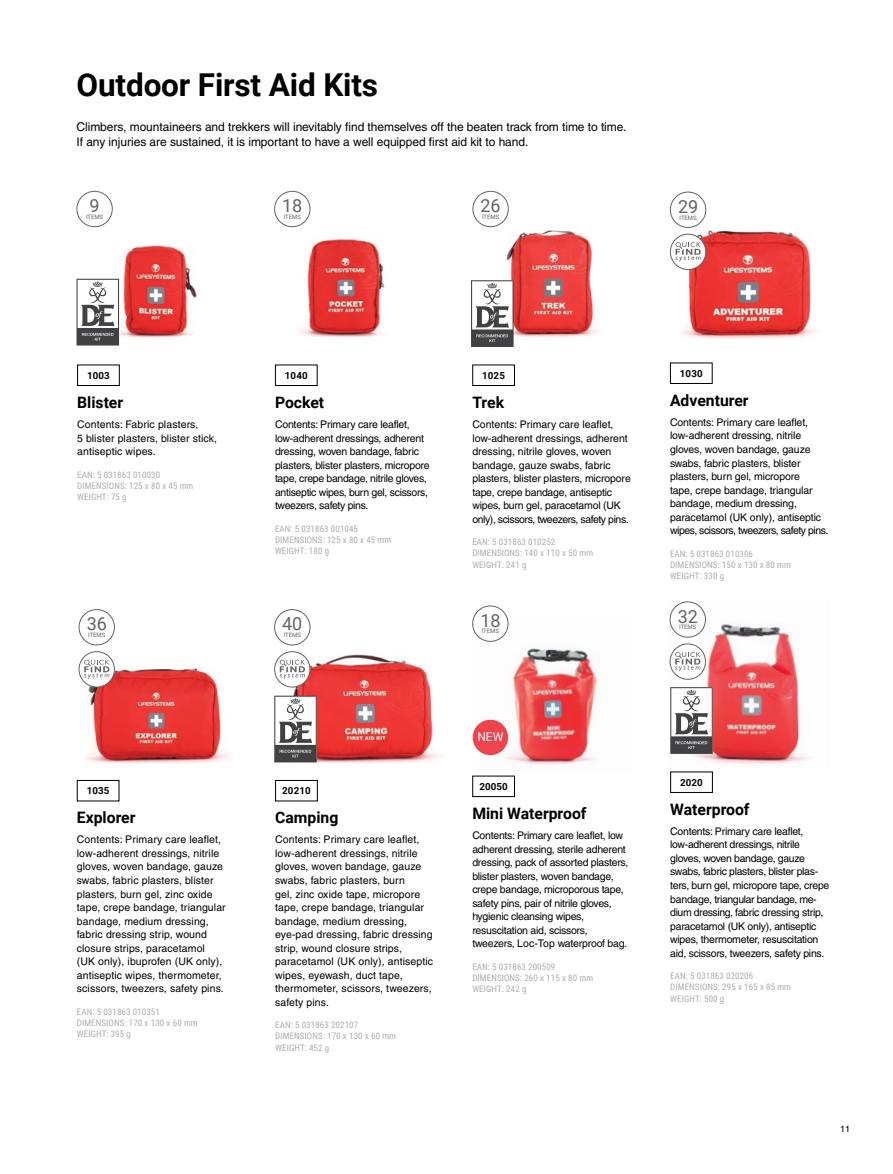
<style>
.page{position:relative;width:893px;height:1174px;background:#fff}
.page>*{position:absolute;margin:0;border:0;box-sizing:border-box;transform-origin:0 0}
.t1{font:700 31.5px "Roboto";letter-spacing:-.005em;color:#000}
.t2{font:18px "Roboto";letter-spacing:-.005em;color:#636466}
.t3{font:700 15.75px "Roboto";color:#000}
.t4{font:12px/15px "Helvetica";letter-spacing:-.005em;color:#000}
.t5{font:12px "Roboto";color:#fff}
.t6{font:10.5px/13.5px "Helvetica";letter-spacing:-.01em;color:#000}
.t7{font:10.5px/13.5px "Helvetica";letter-spacing:.01em;color:#000}
.t8{font:700 9.75px "Roboto";letter-spacing:.01em;color:#000}
.t9{font:9px/11.2px "Roboto Condensed";letter-spacing:.01em;color:#acaeb1}
.t10{font:9px "Helvetica";color:#000}
.t11{font:6px "Roboto";letter-spacing:-.005em;color:#636466}
</style>
<div class="page">
<img style="left:77px;top:221px;width:120px;height:125px">
<img style="left:78px;top:627px;width:152px;height:137px">
<img style="left:274px;top:615px;width:166px;height:148px">
<img style="left:274px;top:211px;width:111px;height:127px">
<img style="left:473px;top:213px;width:125px;height:124px">
<img style="left:670px;top:209px;width:145px;height:130px">
<img style="left:670px;top:601px;width:139px;height:163px">
<img style="left:472px;top:615px;width:126px;height:150px">
<div style="left:670px;top:362px;width:42px;height:22px;border:1px solid #000"></div>
<div style="left:77px;top:780px;width:42px;height:21px;border:1px solid #000"></div>
<div style="left:275px;top:780px;width:43px;height:21px;border:1px solid #000"></div>
<svg style="left:274px;top:695px;width:43px;height:67px"></svg>
<svg style="left:471px;top:280px;width:43px;height:67px"></svg>
<svg style="left:77px;top:279px;width:42px;height:66px"></svg>
<div style="left:77px;top:364px;width:43px;height:22px;border:1px solid #000"></div>
<div style="left:275px;top:364px;width:43px;height:22px;border:1px solid #000"></div>
<div style="left:472px;top:364px;width:43px;height:22px;border:1px solid #000"></div>
<div style="left:77px;top:191px;width:35px;height:36px;background:#fff;border-radius:50%"></div>
<div style="left:77px;top:191px;width:36px;height:36px;border:1px solid #636466;border-radius:50%"></div>
<div style="left:670px;top:192px;width:36px;height:35px;background:#fff;border-radius:50%"></div>
<div style="left:670px;top:192px;width:36px;height:36px;border:1px solid #636466;border-radius:50%"></div>
<div style="left:79px;top:609px;width:35px;height:36px;background:#fff;border-radius:50%"></div>
<div style="left:79px;top:609px;width:36px;height:36px;border:1px solid #636466;border-radius:50%"></div>
<div style="left:275px;top:609px;width:35px;height:36px;background:#fff;border-radius:50%"></div>
<div style="left:274px;top:609px;width:36px;height:36px;border:1px solid #636466;border-radius:50%"></div>
<div style="left:275px;top:191px;width:35px;height:36px;background:#fff;border-radius:50%"></div>
<div style="left:274px;top:191px;width:36px;height:36px;border:1px solid #636466;border-radius:50%"></div>
<div style="left:473px;top:191px;width:35px;height:36px;background:#fff;border-radius:50%"></div>
<div style="left:473px;top:191px;width:36px;height:36px;border:1px solid #636466;border-radius:50%"></div>
<div style="left:670px;top:234px;width:36px;height:35px;background:#fff;border-radius:50%"></div>
<div style="left:670px;top:234px;width:36px;height:36px;border:1px solid #636466;border-radius:50%"></div>
<svg style="left:675px;top:242px;width:26px;height:19px"></svg>
<svg style="left:79px;top:651px;width:35px;height:36px"></svg>
<div style="left:79px;top:651px;width:36px;height:36px;border:1px solid #636466;border-radius:50%"></div>
<svg style="left:84px;top:660px;width:25px;height:19px"></svg>
<svg style="left:275px;top:651px;width:35px;height:36px"></svg>
<div style="left:274px;top:651px;width:36px;height:36px;border:1px solid #636466;border-radius:50%"></div>
<svg style="left:280px;top:660px;width:25px;height:19px"></svg>
<div style="left:472px;top:775px;width:43px;height:22px;border:1px solid #000"></div>
<div style="left:473px;top:606px;width:35px;height:35px;background:#fff;border-radius:50%"></div>
<div style="left:472px;top:605px;width:36px;height:36px;border:1px solid #636466;border-radius:50%"></div>
<div style="left:473px;top:719px;width:35px;height:36px;background:#ef434e;border-radius:50%"></div>
<svg style="left:670px;top:687px;width:43px;height:67px"></svg>
<div style="left:670px;top:771px;width:43px;height:22px;border:1px solid #000"></div>
<div style="left:670px;top:602px;width:35px;height:35px;background:#fff;border-radius:50%"></div>
<div style="left:670px;top:601px;width:36px;height:36px;border:1px solid #636466;border-radius:50%"></div>
<div style="left:670px;top:644px;width:35px;height:35px;background:#fff;border-radius:50%"></div>
<div style="left:670px;top:643px;width:36px;height:36px;border:1px solid #636466;border-radius:50%"></div>
<svg style="left:675px;top:652px;width:25px;height:19px"></svg>
<h1 class="t1" style="left:77px;top:63px;width:303px">Outdoor First Aid Kits</h1>
<p class="t4" style="left:77px;top:119px;width:552px">Climbers, mountaineers and trekkers will inevitably find themselves off the beaten track from time to time.<br>If any injuries are sustained, it is important to have a well equipped first aid kit to hand.</p>
<h2 class="t2" style="left:90px;top:193px;width:12px">9</h2>
<p class="t11" style="left:86px;top:212px;width:19px">ITEMS</p>
<h2 class="t2" style="left:282px;top:193px;width:22px">18</h2>
<p class="t11" style="left:284px;top:212px;width:19px">ITEMS</p>
<h2 class="t2" style="left:481px;top:193px;width:22px">26</h2>
<p class="t11" style="left:482px;top:212px;width:19px">ITEMS</p>
<h2 class="t2" style="left:678px;top:194px;width:22px">29</h2>
<p class="t11" style="left:679px;top:213px;width:19px">ITEMS</p>
<p class="t8" style="left:87px;top:368px;width:24px">1003</p>
<h3 class="t3" style="left:77px;top:391px;width:48px">Blister</h3>
<p class="t7" style="left:77px;top:417px;width:141px">Contents: Fabric plasters,<br>5 blister plasters, blister stick, antiseptic wipes.</p>
<p class="t9" style="left:77px;top:468px;width:118px">EAN: 5 031863 010030<br>DIMENSIONS: 125 x 80 x 45 mm<br>WEIGHT: 75 g</p>
<h2 class="t2" style="left:87px;top:611px;width:22px">36</h2>
<p class="t11" style="left:88px;top:630px;width:19px">ITEMS</p>
<p class="t8" style="left:87px;top:784px;width:24px">1035</p>
<h3 class="t3" style="left:77px;top:806px;width:60px">Explorer</h3>
<p class="t7" style="left:77px;top:833px;width:150px">Contents: Primary care leaflet, low-adherent dressings, nitrile gloves, woven bandage, gauze swabs, fabric plasters, blister plasters, burn gel, zinc oxide tape, crepe bandage, triangular bandage, medium dressing, fabric dressing strip, wound closure strips, paracetamol (UK only), ibuprofen (UK only), antiseptic wipes, thermometer, scissors, tweezers, safety pins.</p>
<p class="t9" style="left:77px;top:1005px;width:122px">EAN: 5 031863 010351<br>DIMENSIONS: 170 x 130 x 60 mm<br>WEIGHT: 395 g</p>
<p class="t8" style="left:285px;top:368px;width:24px">1040</p>
<h3 class="t3" style="left:275px;top:391px;width:51px">Pocket</h3>
<p class="t6" style="left:275px;top:417px;width:156px">Contents: Primary care leaflet, low-adherent dressings, adherent dressing, woven bandage, fabric plasters, blister plasters, micropore tape, crepe bandage, nitrile gloves, antiseptic wipes, burn gel, scissors, tweezers, safety pins.</p>
<p class="t9" style="left:275px;top:522px;width:118px">EAN: 5 031863 001045<br>DIMENSIONS: 125 x 80 x 45 mm<br>WEIGHT: 180 g</p>
<h2 class="t2" style="left:282px;top:611px;width:22px">40</h2>
<p class="t11" style="left:284px;top:630px;width:19px">ITEMS</p>
<p class="t8" style="left:282px;top:784px;width:30px">20210</p>
<h3 class="t3" style="left:275px;top:806px;width:65px">Camping</h3>
<p class="t7" style="left:275px;top:833px;width:159px">Contents: Primary care leaflet, low-adherent dressings, nitrile gloves, woven bandage, gauze swabs, fabric plasters, burn<br>gel, zinc oxide tape, micropore tape, crepe bandage, triangular bandage, medium dressing, eye-pad dressing, fabric dressing strip, wound closure strips, paracetamol (UK only), antiseptic wipes, eyewash, duct tape, thermometer, scissors, tweezers, safety pins.</p>
<p class="t9" style="left:275px;top:1018px;width:122px">EAN: 5 031863 202107<br>DIMENSIONS: 170 x 130 x 60 mm<br>WEIGHT: 452 g</p>
<p class="t8" style="left:482px;top:368px;width:24px">1025</p>
<h3 class="t3" style="left:472px;top:391px;width:33px">Trek</h3>
<p class="t6" style="left:472px;top:417px;width:160px">Contents: Primary care leaflet, low-adherent dressings, adherent dressing, nitrile gloves, woven bandage, gauze swabs, fabric plasters, blister plasters, micropore tape, crepe bandage, antiseptic wipes, burn gel, paracetamol (UK only), scissors, tweezers, safety pins.</p>
<p class="t9" style="left:472px;top:536px;width:122px">EAN: 5 031863 010252<br>DIMENSIONS: 140 x 110 x 50 mm<br>WEIGHT: 241 g</p>
<h2 class="t2" style="left:480px;top:607px;width:22px">18</h2>
<p class="t11" style="left:482px;top:627px;width:19px">ITEMS</p>
<p class="t5" style="left:477px;top:728px;width:27px">NEW</p>
<p class="t8" style="left:479px;top:779px;width:30px">20050</p>
<h3 class="t3" style="left:472px;top:802px;width:116px">Mini Waterproof</h3>
<p class="t6" style="left:472px;top:828px;width:158px">Contents: Primary care leaflet, low adherent dressing, sterile adherent dressing, pack of assorted plasters, blister plasters, woven bandage, crepe bandage, microporous tape, safety pins, pair of nitrile gloves, hygienic cleansing wipes, resuscitation aid, scissors, tweezers, Loc-Top waterproof bag.</p>
<p class="t9" style="left:472px;top:960px;width:122px">EAN: 5 031863 200509<br>DIMENSIONS: 260 x 115 x 80 mm<br>WEIGHT: 242 g</p>
<p class="t8" style="left:680px;top:366px;width:24px">1030</p>
<h3 class="t3" style="left:670px;top:389px;width:80px">Adventurer</h3>
<p class="t6" style="left:670px;top:415px;width:160px">Contents: Primary care leaflet, low-adherent dressing, nitrile gloves, woven bandage, gauze swabs, fabric plasters, blister plasters, burn gel, micropore<br>tape, crepe bandage, triangular bandage, medium dressing, paracetamol (UK only), antiseptic wipes, scissors, tweezers, safety pins.</p>
<p class="t9" style="left:670px;top:547px;width:122px">EAN: 5 031863 010306<br>DIMENSIONS: 150 x 130 x 80 mm<br>WEIGHT: 330 g</p>
<h2 class="t2" style="left:678px;top:603px;width:22px">32</h2>
<p class="t11" style="left:679px;top:623px;width:19px">ITEMS</p>
<p class="t8" style="left:680px;top:775px;width:24px">2020</p>
<h3 class="t3" style="left:670px;top:798px;width:81px">Waterproof</h3>
<p class="t6" style="left:670px;top:824px;width:161px">Contents: Primary care leaflet, low-adherent dressings, nitrile gloves, woven bandage, gauze swabs, fabric plasters, blister plas&shy;ters, burn gel, micropore tape, crepe bandage, triangular bandage, me&shy;dium dressing, fabric dressing strip, paracetamol (UK only), antiseptic wipes, thermometer, resuscitation aid, scissors, tweezers, safety pins.</p>
<p class="t9" style="left:670px;top:969px;width:122px">EAN: 5 031863 020206<br>DIMENSIONS: 295 x 165 x 85 mm<br>WEIGHT: 500 g</p>
<p class="t10" style="left:840px;top:1123px;width:12px">11</p>
</div>
